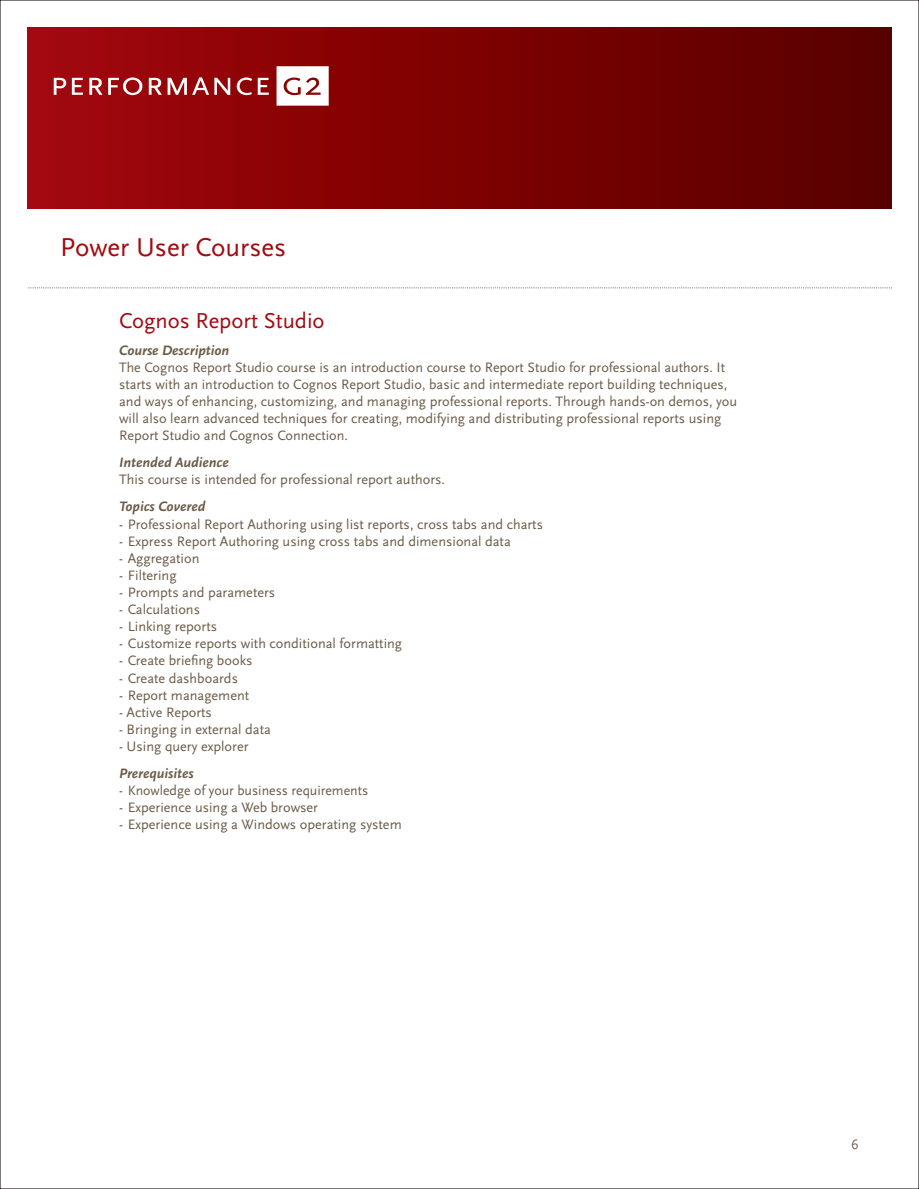
<style>
.page{position:relative;width:919px;height:1189px;background:#fff}
.page>*{position:absolute;margin:0;border:0;box-sizing:border-box;transform-origin:0 0}
.t1{font:27px "Scala Sans OT";color:#a30910}
.t2{font:22.5px "Scala Sans OT";color:#a30910}
.t3{font:14.25px/17.1px "Scala Sans OT";color:#6b5b48}
.t4{font:italic 700 14.25px "Scala Sans OT";color:#6b5b48}
</style>
<div class="page">
<div style="left:27px;top:27px;width:864px;height:181px;background:linear-gradient(to right,#a3060a,#590000)"></div>
<svg style="left:27px;top:287px;width:863px;height:1px"></svg>
<svg style="left:54px;top:78px;width:12px;height:17px"></svg>
<svg style="left:72px;top:78px;width:11px;height:17px"></svg>
<svg style="left:89px;top:78px;width:13px;height:17px"></svg>
<svg style="left:108px;top:77px;width:34px;height:18px"></svg>
<svg style="left:149px;top:77px;width:81px;height:18px"></svg>
<svg style="left:237px;top:77px;width:15px;height:18px"></svg>
<svg style="left:258px;top:78px;width:11px;height:17px"></svg>
<svg style="left:276px;top:66px;width:52px;height:40px"></svg>
<h1 class="t1" style="left:60px;top:231px;width:227px">Power User Courses</h1>
<h2 class="t2" style="left:119px;top:307px;width:207px">Cognos Report Studio</h2>
<p class="t4" style="left:119px;top:341px;width:112px">Course Description</p>
<p class="t3" style="left:119px;top:358px;width:619px">The Cognos Report Studio course is an introduction course to Report Studio for professional authors. It starts with an introduction to Cognos Report Studio, basic and intermediate report building techniques, and ways of enhancing, customizing, and managing professional reports. Through hands-on demos, you will also learn advanced techniques for creating, modifying and distributing professional reports using Report Studio and Cognos Connection.</p>
<p class="t4" style="left:119px;top:454px;width:111px">Intended Audience</p>
<p class="t3" style="left:119px;top:471px;width:327px">This course is intended for professional report authors.</p>
<p class="t4" style="left:119px;top:498px;width:88px">Topics Covered</p>
<p class="t3" style="left:119px;top:515px;width:425px">- Professional Report Authoring using list reports, cross tabs and charts</p>
<p class="t3" style="left:119px;top:532px;width:393px">- Express Report Authoring using cross tabs and dimensional data</p>
<p class="t3" style="left:119px;top:549px;width:82px">- Aggregation</p>
<p class="t3" style="left:119px;top:566px;width:59px">- Filtering</p>
<p class="t3" style="left:119px;top:583px;width:158px">- Prompts and parameters</p>
<p class="t3" style="left:119px;top:601px;width:82px">- Calculations</p>
<p class="t3" style="left:119px;top:618px;width:99px">- Linking reports</p>
<p class="t3" style="left:119px;top:635px;width:284px">- Customize reports with conditional formatting</p>
<p class="t3" style="left:119px;top:652px;width:135px">- Create briefing books</p>
<p class="t3" style="left:119px;top:669px;width:120px">- Create dashboards</p>
<p class="t3" style="left:119px;top:686px;width:131px">- Report management</p>
<p class="t3" style="left:119px;top:703px;width:94px">- Active Reports</p>
<p class="t3" style="left:119px;top:720px;width:153px">- Bringing in external data</p>
<p class="t3" style="left:119px;top:737px;width:131px">- Using query explorer</p>
<p class="t4" style="left:119px;top:764px;width:76px">Prerequisites</p>
<p class="t3" style="left:119px;top:781px;width:250px">- Knowledge of your business requirements</p>
<p class="t3" style="left:119px;top:799px;width:200px">- Experience using a Web browser</p>
<p class="t3" style="left:119px;top:816px;width:284px">- Experience using a Windows operating system</p>
<p class="t3" style="left:851px;top:1135px;width:9px">6</p>
</div>
